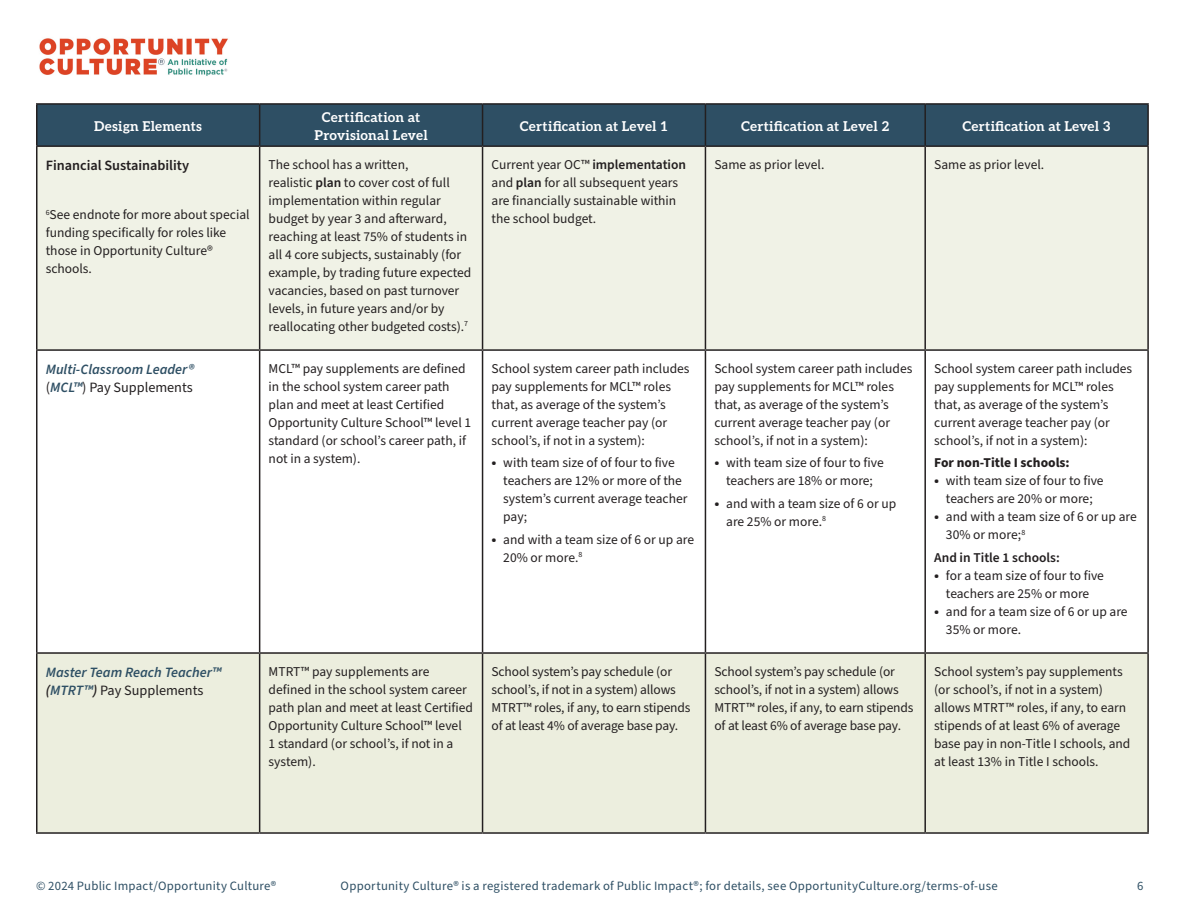
<style>
.page{position:relative;width:1188px;height:918px;background:#fff}
.page>*{position:absolute;margin:0;border:0;box-sizing:border-box;transform-origin:0 0}
.Session_Titles{font:italic 600 14.25px/18px "Source Sans Pro";color:#2e4f64}
.Session_Titles-2{font:600 14.25px "Source Sans Pro";color:#231f20}
.Session_Titles-3{font:13.5px/18px "Source Sans Pro";color:#231f20}
._1_head{font:700 13.5px/18px "Aleo";letter-spacing:.02em;color:#fff;text-align:center}
.Session_Titles-4{font:700 13.5px "Source Sans Pro";color:#231f20}
.Session_Titles-5{font:600 13.5px "Source Sans Pro";color:#231f20}
.text_justified{font:12.75px "Source Sans Pro";letter-spacing:.02em;color:#2e4f64}
.s1{font-weight:600}
.s2{font-weight:400;font-style:normal;color:#231f20}
.s3{font-family:"Adelle"}
.s4{color:#231f20}
</style>
<div class="page">
<img style="left:39px;top:38px;width:189px;height:38px">
<div style="left:38px;top:105px;width:1109px;height:40px;background:#2e4f64"></div>
<div style="left:38px;top:147px;width:1109px;height:202px;background:#f0f2e6"></div>
<svg style="left:258px;top:351px;width:449px;height:301px"></svg>
<div style="left:38px;top:654px;width:1109px;height:178px;background:#eceede"></div>
<hr style="left:36px;top:103px;width:224px;height:2px;background:#231f20">
<hr style="left:36px;top:105px;width:2px;height:40px;background:#231f20">
<hr style="left:260px;top:103px;width:223px;height:2px;background:#231f20">
<hr style="left:259px;top:105px;width:1px;height:40px;background:#231f20">
<hr style="left:483px;top:103px;width:222px;height:2px;background:#231f20">
<hr style="left:482px;top:105px;width:1px;height:40px;background:#231f20">
<hr style="left:705px;top:103px;width:220px;height:2px;background:#231f20">
<hr style="left:705px;top:105px;width:1px;height:40px;background:#231f20">
<hr style="left:925px;top:103px;width:224px;height:2px;background:#231f20">
<hr style="left:924px;top:105px;width:2px;height:40px;background:#231f20">
<hr style="left:1147px;top:105px;width:2px;height:40px;background:#231f20">
<hr style="left:36px;top:145px;width:224px;height:2px;background:#231f20">
<hr style="left:36px;top:147px;width:2px;height:202px;background:#231f20">
<hr style="left:260px;top:145px;width:223px;height:2px;background:#231f20">
<hr style="left:259px;top:147px;width:1px;height:202px;background:#231f20">
<hr style="left:483px;top:145px;width:222px;height:2px;background:#231f20">
<hr style="left:482px;top:147px;width:1px;height:202px;background:#231f20">
<hr style="left:705px;top:145px;width:220px;height:2px;background:#231f20">
<hr style="left:705px;top:147px;width:1px;height:202px;background:#231f20">
<hr style="left:925px;top:145px;width:224px;height:2px;background:#231f20">
<hr style="left:924px;top:147px;width:2px;height:202px;background:#231f20">
<hr style="left:1147px;top:147px;width:2px;height:202px;background:#231f20">
<hr style="left:36px;top:349px;width:224px;height:2px;background:#231f20">
<hr style="left:36px;top:351px;width:2px;height:301px;background:#231f20">
<hr style="left:260px;top:349px;width:223px;height:2px;background:#231f20">
<hr style="left:259px;top:351px;width:1px;height:301px;background:#231f20">
<hr style="left:483px;top:349px;width:222px;height:2px;background:#231f20">
<hr style="left:482px;top:351px;width:1px;height:301px;background:#231f20">
<hr style="left:705px;top:349px;width:220px;height:2px;background:#231f20">
<hr style="left:705px;top:351px;width:1px;height:301px;background:#231f20">
<hr style="left:925px;top:349px;width:224px;height:2px;background:#231f20">
<hr style="left:924px;top:351px;width:2px;height:301px;background:#231f20">
<hr style="left:1147px;top:351px;width:2px;height:301px;background:#231f20">
<hr style="left:36px;top:652px;width:224px;height:2px;background:#231f20">
<hr style="left:36px;top:654px;width:2px;height:178px;background:#231f20">
<hr style="left:260px;top:652px;width:223px;height:2px;background:#231f20">
<hr style="left:259px;top:654px;width:1px;height:178px;background:#231f20">
<hr style="left:483px;top:652px;width:222px;height:2px;background:#231f20">
<hr style="left:482px;top:654px;width:1px;height:178px;background:#231f20">
<hr style="left:705px;top:652px;width:220px;height:2px;background:#231f20">
<hr style="left:705px;top:654px;width:1px;height:178px;background:#231f20">
<hr style="left:925px;top:652px;width:224px;height:2px;background:#231f20">
<hr style="left:924px;top:654px;width:2px;height:178px;background:#231f20">
<hr style="left:1147px;top:654px;width:2px;height:178px;background:#231f20">
<hr style="left:36px;top:832px;width:224px;height:2px;background:#231f20">
<hr style="left:260px;top:832px;width:223px;height:2px;background:#231f20">
<hr style="left:483px;top:832px;width:222px;height:2px;background:#231f20">
<hr style="left:705px;top:832px;width:220px;height:2px;background:#231f20">
<hr style="left:925px;top:832px;width:224px;height:2px;background:#231f20">
<p class="_1_head" style="left:94px;top:117px;width:109px">Design Elements</p>
<p class="_1_head" style="left:314px;top:108px;width:115px">Certification at<br>Provisional Level</p>
<p class="_1_head" style="left:520px;top:117px;width:150px">Certification at Level 1</p>
<p class="_1_head" style="left:741px;top:117px;width:150px">Certification at Level 2</p>
<p class="_1_head" style="left:963px;top:117px;width:150px">Certification at Level 3</p>
<p class="Session_Titles-2" style="left:46px;top:156px;width:145px">Financial Sustainability</p>
<p class="Session_Titles-3" style="left:46px;top:206px;width:205px"><sup>6</sup>See endnote for more about special funding specifically for roles like those in Opportunity Culture® schools.</p>
<p class="Session_Titles-3" style="left:269px;top:156px;width:204px">The school has a written,<br>realistic <span class="s1">plan</span> to cover cost of full implementation within regular budget by year 3 and afterward, reaching at least 75% of students in all 4 core subjects, sustainably (for example, by trading future expected vacancies, based on past turnover levels, in future years and/or by reallocating other budgeted costs).<sup>7</sup></p>
<p class="Session_Titles-3" style="left:492px;top:156px;width:196px">Current year OC™ <span class="s1">implementation </span>and <span class="s1">plan</span> for all subsequent years are financially sustainable within the school budget.</p>
<p class="Session_Titles-3" style="left:714px;top:156px;width:111px">Same as prior level.</p>
<p class="Session_Titles-3" style="left:934px;top:156px;width:111px">Same as prior level.</p>
<p class="Session_Titles" style="left:46px;top:360px;width:150px">Multi-Classroom Leader® <span class="s2">(</span>MCL™<span class="s2">) Pay Supplements</span></p>
<p class="Session_Titles-3" style="left:269px;top:360px;width:204px">MCL™ pay supplements are defined in the school system career path plan and meet at least Certified<br>Opportunity Culture School™ level 1 standard (or school’s career path, if not in a system).</p>
<p class="Session_Titles-3" style="left:492px;top:360px;width:200px">School system career path includes pay supplements for MCL™ roles that, as average of the system’s current average teacher pay (or school’s, if not in a system):</p>
<p class="Session_Titles-3" style="left:503px;top:454px;width:186px;text-indent:-12px"><span class="s3">•</span> with team size of of four to five teachers are 12% or more of the system’s current average teacher pay;</p>
<p class="Session_Titles-3" style="left:503px;top:531px;width:192px;text-indent:-12px"><span class="s3">•</span> and with a team size of 6 or up are<br>20% or more.<sup>8</sup></p>
<p class="Session_Titles-3" style="left:714px;top:360px;width:200px">School system career path includes pay supplements for MCL™ roles that, as average of the system’s current average teacher pay (or school’s, if not in a system):</p>
<p class="Session_Titles-3" style="left:714px;top:454px;width:171px;text-align:center"><span class="s3">•</span> with team size of four to five teachers are 18% or more;</p>
<p class="Session_Titles-3" style="left:726px;top:495px;width:172px;text-indent:-12px"><span class="s3">•</span> and with a team size of 6 or up are 25% or more.<sup>8</sup></p>
<p class="Session_Titles-3" style="left:934px;top:360px;width:200px">School system career path includes pay supplements for MCL™ roles that, as average of the system’s current average teacher pay (or school’s, if not in a system):</p>
<p class="Session_Titles-4" style="left:934px;top:454px;width:137px">For non-Title I schools:</p>
<p class="Session_Titles-3" style="left:934px;top:472px;width:171px;text-align:center"><span class="s3">•</span> with team size of four to five teachers are 20% or more;</p>
<p class="Session_Titles-3" style="left:946px;top:508px;width:192px;text-indent:-12px"><span class="s3">•</span> and with a team size of 6 or up are<br>30% or more;<sup>8</sup></p>
<p class="Session_Titles-5" style="left:934px;top:548px;width:127px">And in Title 1 schools:</p>
<p class="Session_Titles-3" style="left:934px;top:567px;width:171px;text-align:center"><span class="s3">•</span> for a team size of four to five teachers are 25% or more</p>
<p class="Session_Titles-3" style="left:946px;top:603px;width:183px;text-indent:-12px"><span class="s3">•</span> and for a team size of 6 or up are<br>35% or more.</p>
<p class="Session_Titles" style="left:46px;top:663px;width:177px">Master Team Reach Teacher™ <span class="s4">(</span>MTRT™<span class="s4">)</span> <span class="s2">Pay Supplements</span></p>
<p class="Session_Titles-3" style="left:269px;top:663px;width:206px">MTRT™ pay supplements are defined in the school system career path plan and meet at least Certified<br>Opportunity Culture School™ level<br>1 standard (or school’s, if not in a system).</p>
<p class="Session_Titles-3" style="left:492px;top:663px;width:201px">School system’s pay schedule (or school’s, if not in a system) allows MTRT™ roles, if any, to earn stipends of at least 4% of average base pay.</p>
<p class="Session_Titles-3" style="left:714px;top:663px;width:201px">School system’s pay schedule (or school’s, if not in a system) allows MTRT™ roles, if any, to earn stipends of at least 6% of average base pay.</p>
<p class="Session_Titles-3" style="left:934px;top:663px;width:198px">School system’s pay supplements (or school’s, if not in a system) allows MTRT™ roles, if any, to earn stipends of at least 6% of average base pay in non-Title I schools, and at least 13% in Title I schools.</p>
<p class="text_justified" style="left:36px;top:877px;width:242px">© 2024 Public Impact/Opportunity Culture®</p>
<p class="text_justified" style="left:341px;top:877px;width:659px">Opportunity Culture® is a registered trademark of Public Impact®; for details, see OpportunityCulture.org/terms-of-use</p>
<p class="text_justified" style="left:1137px;top:877px;width:8px">6</p>
</div>
